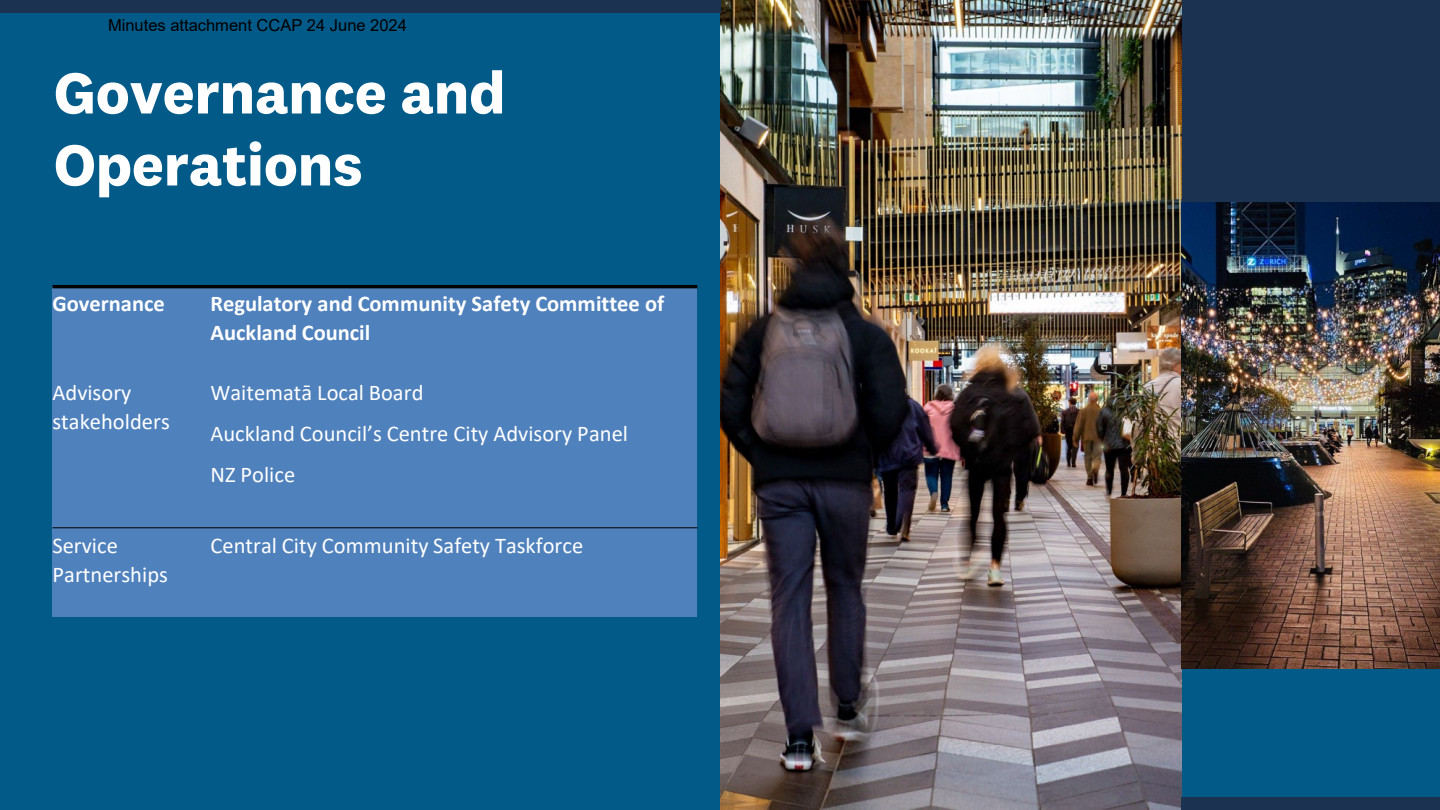
<style>
.page{position:relative;width:1440px;height:810px;background:#fff}
.page>*{position:absolute;margin:0;border:0;box-sizing:border-box;transform-origin:0 0}
.t1{font:700 60px/72px "National 2";letter-spacing:-.005em;color:#fff}
.t2{font:22.5px/29px "Calibri";color:#fff}
.t3{font:700 22.5px/29px "Calibri";color:#fff}
.t4{font:16.5px "Arial";color:#000}
</style>
<div class="page">
<div style="left:1181px;top:669px;width:259px;height:128px;background:#025a89"></div>
<div style="left:1181px;top:0;width:259px;height:202px;background:#1b3250"></div>
<img style="left:720px;top:0;width:461px;height:810px">
<img style="left:1181px;top:202px;width:259px;height:467px">
<div style="left:0;top:13px;width:720px;height:797px;background:#025a89"></div>
<div style="left:0;top:0;width:720px;height:13px;background:#1b3250"></div>
<div style="left:1181px;top:797px;width:259px;height:13px;background:#1b3250"></div>
<div style="left:52px;top:287px;width:158px;height:88px;background:#4f81bd"></div>
<div style="left:210px;top:287px;width:487px;height:88px;background:#4f81bd"></div>
<div style="left:52px;top:375px;width:158px;height:153px;background:#4f81bd"></div>
<div style="left:210px;top:375px;width:487px;height:153px;background:#4f81bd"></div>
<div style="left:52px;top:528px;width:158px;height:88px;background:#4f81bd"></div>
<div style="left:210px;top:528px;width:487px;height:88px;background:#4f81bd"></div>
<hr style="left:52px;top:527px;width:645px;height:1px;background:#000">
<hr style="left:52px;top:285px;width:645px;height:3px;background:#000">
<p class="t4" style="left:108px;top:14px;width:300px">Minutes attachment CCAP 24 June 2024</p>
<h2 class="t1" style="left:54px;top:56px;width:453px">Governance and<br>Operations</h2>
<p class="t3" style="left:52px;top:289px;width:114px">Governance</p>
<p class="t3" style="left:210px;top:289px;width:455px">Regulatory and Community Safety Committee of<br>Auckland Council</p>
<p class="t2" style="left:52px;top:378px;width:119px">Advisory stakeholders</p>
<p class="t2" style="left:210px;top:378px;width:215px">Waitematā Local Board</p>
<p class="t2" style="left:210px;top:419px;width:419px">Auckland Council’s Centre City Advisory Panel</p>
<p class="t2" style="left:210px;top:460px;width:86px">NZ Police</p>
<p class="t2" style="left:52px;top:530px;width:117px">Service<br>Partnerships</p>
<p class="t2" style="left:210px;top:530px;width:374px">Central City Community Safety Taskforce</p>
</div>
